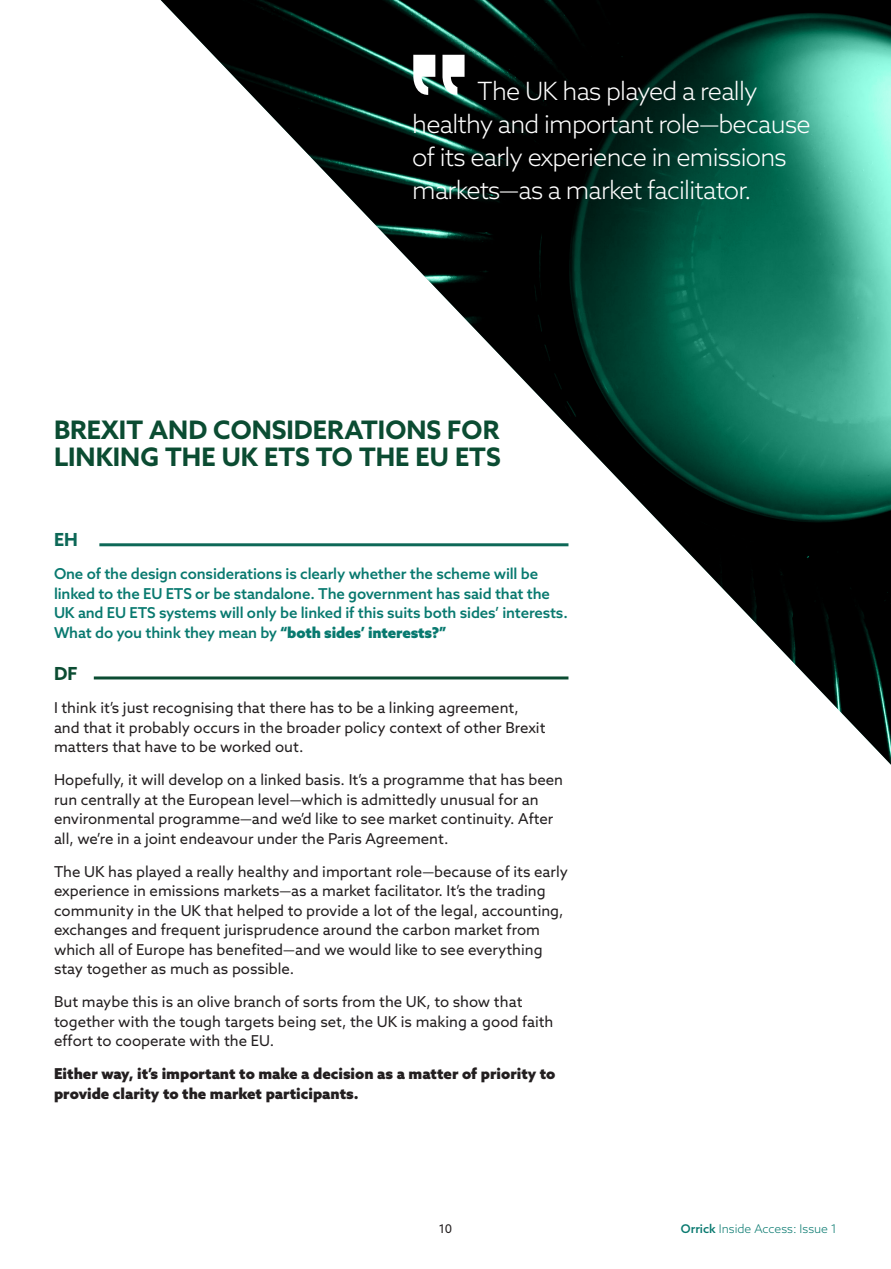
<style>
.page{position:relative;width:891px;height:1269px;background:#fff}
.page>*{position:absolute;margin:0;border:0;box-sizing:border-box;transform-origin:0 0}
.EH_Initials{font:700 25.5px/27px "Azo Sans";color:#0b4c32}
.Body_Text{font:300 25.2px/32.8px "Azo Sans";letter-spacing:-.03em;color:#fff}
.DF_Initials{font:700 18px "Azo Sans";color:#0b4c32}
.EH_Initials-2{font:700 18px "Azo Sans";color:#0d6857}
.Body_Text-2{font:15px/19.5px "Azo Sans";color:#231f20}
.MW_-_Body_Text_Track{font:500 15px/19.5px "Azo Sans";letter-spacing:-.01em;color:#08796f}
.Body_Text-3{font:900 15px/19.5px "Azo Sans";color:#231f20}
.t1{font:300 12px "Azo Sans";color:#08796f}
.t2{font:12px "Azo Sans";color:#231f20}
.s1{font-weight:900}
.s2{font-weight:500}
</style>
<div class="page">
<img style="left:161px;top:0;width:730px;height:765px">
<svg style="left:443px;top:55px;width:22px;height:40px"></svg>
<svg style="left:413px;top:55px;width:22px;height:40px"></svg>
<hr style="left:99px;top:543px;width:469px;height:3px;background:#0d6857">
<hr style="left:94px;top:676px;width:474px;height:3px;background:#0b4c32">
<p class="Body_Text" style="left:412px;top:74px;width:400px;text-indent:65px">The UK has played a really healthy and important role—because of its early experience in emissions markets—as a market facilitator.</p>
<p class="EH_Initials" style="left:54px;top:416px;width:448px">BREXIT AND CONSIDERATIONS FOR<br>LINKING THE UK ETS TO THE EU ETS</p>
<p class="EH_Initials-2" style="left:54px;top:528px;width:25px">EH</p>
<p class="MW_-_Body_Text_Track" style="left:54px;top:564px;width:515px">One of the design considerations is clearly whether the scheme will be linked to the EU ETS or be standalone. The government has said that the UK and EU ETS systems will only be linked if this suits both sides’ interests.<br>What do you think they mean by <span class="s1">“both sides’ interests?”</span></p>
<p class="DF_Initials" style="left:54px;top:662px;width:25px">DF</p>
<p class="Body_Text-2" style="left:54px;top:698px;width:493px">I think it’s just recognising that there has to be a linking agreement, and that it probably occurs in the broader policy context of other Brexit matters that have to be worked out.</p>
<p class="Body_Text-2" style="left:54px;top:770px;width:511px">Hopefully, it will develop on a linked basis. It’s a programme that has been run centrally at the European level—which is admittedly unusual for an environmental programme—and we’d like to see market continuity. After all, we’re in a joint endeavour under the Paris Agreement.</p>
<p class="Body_Text-2" style="left:54px;top:862px;width:516px">The UK has played a really healthy and important role—because of its early experience in emissions markets—as a market facilitator. It’s the trading community in the UK that helped to provide a lot of the legal, accounting, exchanges and frequent jurisprudence around the carbon market from which all of Europe has benefited—and we would like to see everything stay together as much as possible.</p>
<p class="Body_Text-2" style="left:54px;top:992px;width:501px">But maybe this is an olive branch of sorts from the UK, to show that together with the tough targets being set, the UK is making a good faith effort to cooperate with the EU.</p>
<p class="Body_Text-3" style="left:54px;top:1064px;width:503px">Either way, it’s important to make a decision as a matter of priority to provide clarity to the market participants.</p>
<p class="t2" style="left:439px;top:1221px;width:15px">10</p>
<p class="t1" style="left:681px;top:1221px;width:158px"><span class="s2">Orrick</span> Inside Access: Issue 1</p>
</div>
